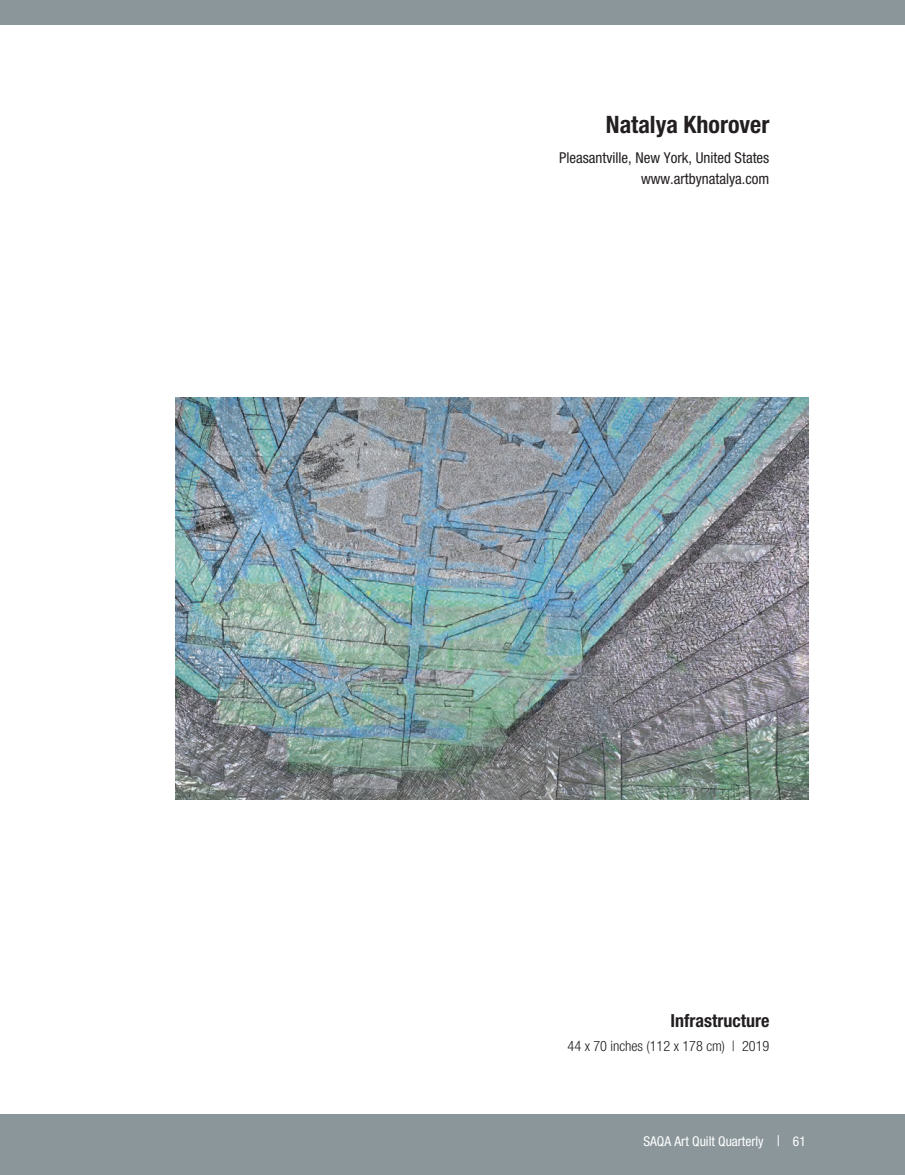
<style>
.page{position:relative;width:905px;height:1175px;background:#fff}
.page>*{position:absolute;margin:0;border:0;box-sizing:border-box;transform-origin:0 0}
.p1__Artist_name{font:700 condensed 24px "Helvetica Neue";color:#231f20}
.p4__Quilt_title{font:700 condensed 18px "Helvetica Neue";color:#231f20}
.p2__City_State{font:condensed 15px "Helvetica Neue";color:#231f20}
.p3__Phone_email_web{font:condensed 15px "Helvetica Neue";color:#231f20}
.p5__Size_Year{font:300 condensed 14.25px "Helvetica Neue";color:#231f20}
.t1{font:condensed 13.5px "Helvetica Neue";color:#fff}
.s1{font-size:15px}
</style>
<div class="page">
<div style="left:0;top:1113px;width:904px;height:61px;background:#8a969a"></div>
<div style="left:0;top:0;width:904px;height:25px;background:#8a969a"></div>
<img style="left:175px;top:397px;width:634px;height:402px">
<p class="p1__Artist_name" style="left:606px;top:110px;width:165px">Natalya Khorover</p>
<p class="p2__City_State" style="left:559px;top:149px;width:212px">Pleasantville, New York, United States</p>
<p class="p3__Phone_email_web" style="left:641px;top:170px;width:130px">www.artbynatalya.com</p>
<p class="p4__Quilt_title" style="left:670px;top:1009px;width:100px">Infrastructure</p>
<p class="p5__Size_Year" style="left:567px;top:1037px;width:203px">44 x 70 inches (112 x 178 cm) | 2019</p>
<p class="t1" style="left:643px;top:1133px;width:164px">SAQA Art Quilt Quarterly <span class="s1">|</span> 61</p>
</div>
